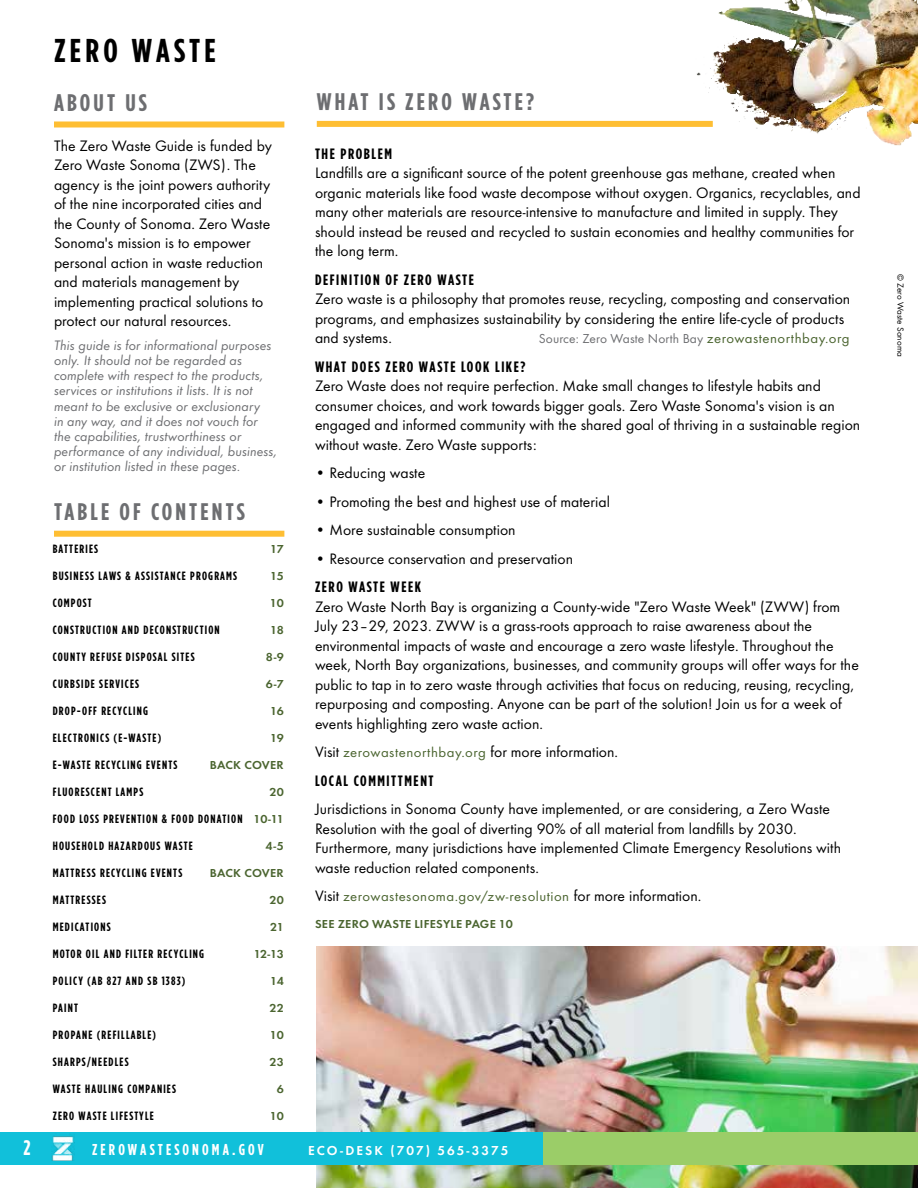
<style>
.page{position:relative;width:918px;height:1188px;background:#fff}
.page>*{position:absolute;margin:0;border:0;box-sizing:border-box;transform-origin:0 0}
.t1{font:700 33px "Gotham Condensed";letter-spacing:.125em;color:#000;scale:1.04 1}
.t2{font:700 24px "Gotham Condensed";letter-spacing:.125em;color:#6d6e71;scale:1.04 1}
.t3{font:700 21px "Gotham Condensed";color:#fff}
.t4{font:15.75px/19.5px "Futura Round";color:#000}
.t5{font:700 15.75px "Gotham Condensed";letter-spacing:.2em;color:#fff}
.t6{font:700 15px "Gotham Condensed";letter-spacing:.1em;color:#000;scale:1.04 1}
.t7{font:italic 14.25px/15px "Futura Round";letter-spacing:.005em;color:#6d6e71}
.t8{font:14.25px "Futura Round";letter-spacing:.035em;color:#4b6530;scale:1.04 1}
.t9{font:13.5px "Futura Round";letter-spacing:.005em;color:#6d6e71}
.t10{font:600 13.5px "Futura Round";letter-spacing:.15em;color:#fff}
.t11{font:700 12px "Gotham Condensed";letter-spacing:.1em;color:#000}
.t12{font:600 12px "Futura Round";letter-spacing:.01em;color:#4b6530;scale:1.04 1}
.t13{font:9.15px "Futura Round";color:#000}
.s1{font-family:"Futura Round";font-weight:600;color:#4b6530}
.s2{font-size:14.25px;color:#4b6530}
.s3{font-size:15.75px;color:#000}
</style>
<div class="page">
<div style="left:317px;top:121px;width:396px;height:6px;background:#febe33"></div>
<div style="left:54px;top:531px;width:230px;height:6px;background:#febe33"></div>
<img style="left:317px;top:946px;width:601px;height:242px">
<div style="left:54px;top:121px;width:230px;height:6px;background:#febe33"></div>
<div style="left:541px;top:1133px;width:377px;height:32px;background:#9bcd68"></div>
<div style="left:0;top:1133px;width:543px;height:32px;background:#11c0da"></div>
<img style="left:51px;top:1136px;width:24px;height:25px">
<img style="left:696px;top:0;width:222px;height:146px">
<h1 class="t1" style="left:54px;top:31px;width:157px">ZERO WASTE</h1>
<h2 class="t2" style="left:54px;top:89px;width:91px">ABOUT US</h2>
<p class="t4" style="left:54px;top:135px;width:219px">The Zero Waste Guide is funded by<br>Zero Waste Sonoma (ZWS). The agency is the joint powers authority of the nine incorporated cities and the County of Sonoma. Zero Waste<br>Sonoma's mission is to empower personal action in waste reduction and materials management by implementing practical solutions to protect our natural resources.</p>
<p class="t7" style="left:54px;top:338px;width:225px">This guide is for informational purposes only. It should not be regarded as complete with respect to the products, services or institutions it lists. It is not meant to be exclusive or exclusionary<br>in any way, and it does not vouch for the capabilities, trustworthiness or performance of any individual, business, or institution listed in these pages.</p>
<h2 class="t2" style="left:54px;top:498px;width:185px">TABLE OF CONTENTS</h2>
<p class="t11" style="left:53px;top:542px;width:47px">BATTERIES</p>
<p class="t12" style="left:270px;top:540px;width:15px">17</p>
<p class="t11" style="left:53px;top:569px;width:186px">BUSINESS LAWS &amp; ASSISTANCE PROGRAMS</p>
<p class="t12" style="left:270px;top:567px;width:15px">15</p>
<p class="t11" style="left:53px;top:596px;width:41px">COMPOST</p>
<p class="t12" style="left:270px;top:594px;width:15px">10</p>
<p class="t11" style="left:53px;top:623px;width:169px">CONSTRUCTION AND DECONSTRUCTION</p>
<p class="t12" style="left:270px;top:621px;width:15px">18</p>
<p class="t11" style="left:53px;top:650px;width:143px">COUNTY REFUSE DISPOSAL SITES</p>
<p class="t12" style="left:266px;top:648px;width:19px">8-9</p>
<p class="t11" style="left:53px;top:677px;width:88px">CURBSIDE SERVICES</p>
<p class="t12" style="left:266px;top:675px;width:19px">6-7</p>
<p class="t11" style="left:53px;top:704px;width:97px">DROP-OFF RECYCLING</p>
<p class="t12" style="left:270px;top:702px;width:15px">16</p>
<p class="t11" style="left:53px;top:731px;width:110px">ELECTRONICS (E-WASTE)</p>
<p class="t12" style="left:270px;top:729px;width:15px">19</p>
<p class="t11" style="left:53px;top:758px;width:126px">E-WASTE RECYCLING EVENTS</p>
<p class="t12" style="left:210px;top:756px;width:72px">BACK COVER</p>
<p class="t11" style="left:53px;top:785px;width:92px">FLUORESCENT LAMPS</p>
<p class="t12" style="left:269px;top:783px;width:15px">20</p>
<p class="t11" style="left:53px;top:812px;width:232px">FOOD LOSS PREVENTION &amp; FOOD DONATION <span class="s1">10-11</span></p>
<p class="t11" style="left:53px;top:839px;width:142px">HOUSEHOLD HAZARDOUS WASTE</p>
<p class="t12" style="left:265px;top:837px;width:19px">4-5</p>
<p class="t11" style="left:53px;top:866px;width:131px">MATTRESS RECYCLING EVENTS</p>
<p class="t12" style="left:210px;top:864px;width:72px">BACK COVER</p>
<p class="t11" style="left:53px;top:893px;width:55px">MATTRESSES</p>
<p class="t12" style="left:269px;top:891px;width:15px">20</p>
<p class="t11" style="left:53px;top:920px;width:59px">MEDICATIONS</p>
<p class="t12" style="left:270px;top:918px;width:15px">21</p>
<p class="t11" style="left:53px;top:947px;width:153px">MOTOR OIL AND FILTER RECYCLING</p>
<p class="t12" style="left:254px;top:945px;width:30px">12-13</p>
<p class="t11" style="left:53px;top:974px;width:134px">POLICY (AB 827 AND SB 1383)</p>
<p class="t12" style="left:270px;top:972px;width:14px">14</p>
<p class="t11" style="left:53px;top:1001px;width:27px">PAINT</p>
<p class="t12" style="left:270px;top:999px;width:15px">22</p>
<p class="t11" style="left:53px;top:1028px;width:105px">PROPANE (REFILLABLE)</p>
<p class="t12" style="left:270px;top:1026px;width:15px">10</p>
<p class="t11" style="left:53px;top:1055px;width:77px">SHARPS/NEEDLES</p>
<p class="t12" style="left:269px;top:1053px;width:15px">23</p>
<p class="t11" style="left:53px;top:1082px;width:125px">WASTE HAULING COMPANIES</p>
<p class="t12" style="left:277px;top:1080px;width:8px">6</p>
<p class="t11" style="left:53px;top:1109px;width:103px">ZERO WASTE LIFESTYLE</p>
<p class="t12" style="left:270px;top:1107px;width:15px">10</p>
<h2 class="t2" style="left:317px;top:88px;width:210px">WHAT IS ZERO WASTE?</h2>
<p class="t6" style="left:315px;top:145px;width:76px">THE PROBLEM</p>
<p class="t4" style="left:315px;top:162px;width:547px">Landfills are a significant source of the potent greenhouse gas methane, created when organic materials like food waste decompose without oxygen. Organics, recyclables, and many other materials are resource-intensive to manufacture and limited in supply. They should instead be reused and recycled to sustain economies and healthy communities for the long term.</p>
<p class="t6" style="left:315px;top:271px;width:154px">DEFINITION OF ZERO WASTE</p>
<p class="t4" style="left:315px;top:288px;width:537px">Zero waste is a philosophy that promotes reuse, recycling, composting and conservation programs, and emphasizes sustainability by considering the entire life-cycle of products and systems.</p>
<p class="t9" style="left:539px;top:329px;width:312px">Source: Zero Waste North Bay <span class="s2">zerowastenorthbay.org</span></p>
<p class="t6" style="left:315px;top:358px;width:204px">WHAT DOES ZERO WASTE LOOK LIKE?</p>
<p class="t4" style="left:315px;top:375px;width:547px">Zero Waste does not require perfection. Make small changes to lifestyle habits and consumer choices, and work towards bigger goals. Zero Waste Sonoma's vision is an engaged and informed community with the shared goal of thriving in a sustainable region without waste. Zero Waste supports:</p>
<p class="t4" style="left:315px;top:462px;width:112px">• Reducing waste</p>
<p class="t4" style="left:315px;top:491px;width:296px">• Promoting the best and highest use of material</p>
<p class="t4" style="left:315px;top:519px;width:202px">• More sustainable consumption</p>
<p class="t4" style="left:315px;top:548px;width:260px">• Resource conservation and preservation</p>
<p class="t6" style="left:315px;top:578px;width:104px">ZERO WASTE WEEK</p>
<p class="t4" style="left:315px;top:596px;width:545px">Zero Waste North Bay is organizing a County-wide "Zero Waste Week" (ZWW) from July 23–29, 2023. ZWW is a grass-roots approach to raise awareness about the environmental impacts of waste and encourage a zero waste lifestyle. Throughout the week, North Bay organizations, businesses, and community groups will offer ways for the public to tap in to zero waste through activities that focus on reducing, reusing, recycling, repurposing and composting. Anyone can be part of the solution! Join us for a week of events highlighting zero waste action.</p>
<p class="t4" style="left:315px;top:741px;width:305px">Visit <span class="s2">zerowastenorthbay.org</span> for more information.</p>
<p class="t6" style="left:315px;top:772px;width:116px">LOCAL COMMITTMENT</p>
<p class="t4" style="left:315px;top:798px;width:528px">Jurisdictions in Sonoma County have implemented, or are considering, a Zero Waste Resolution with the goal of diverting 90% of all material from landfills by 2030.<br>Furthermore, many jurisdictions have implemented Climate Emergency Resolutions with waste reduction related components.</p>
<p class="t8" style="left:315px;top:886px;width:373px"><span class="s3">Visit</span> zerowastesonoma.gov/zw-resolution <span class="s3">for more information.</span></p>
<p class="t12" style="left:315px;top:915px;width:192px">SEE ZERO WASTE LIFESYLE PAGE 10</p>
<h3 class="t3" style="left:24px;top:1135px;width:8px">2</h3>
<p class="t5" style="left:92px;top:1140px;width:173px">ZEROWASTESONOMA.GOV</p>
<p class="t10" style="left:308px;top:1140px;width:202px">ECO-DESK (707) 565-3375</p>
<p class="t13" style="left:907px;top:274px;width:84px;rotate:90deg">© Zero Waste Sonoma</p>
</div>
